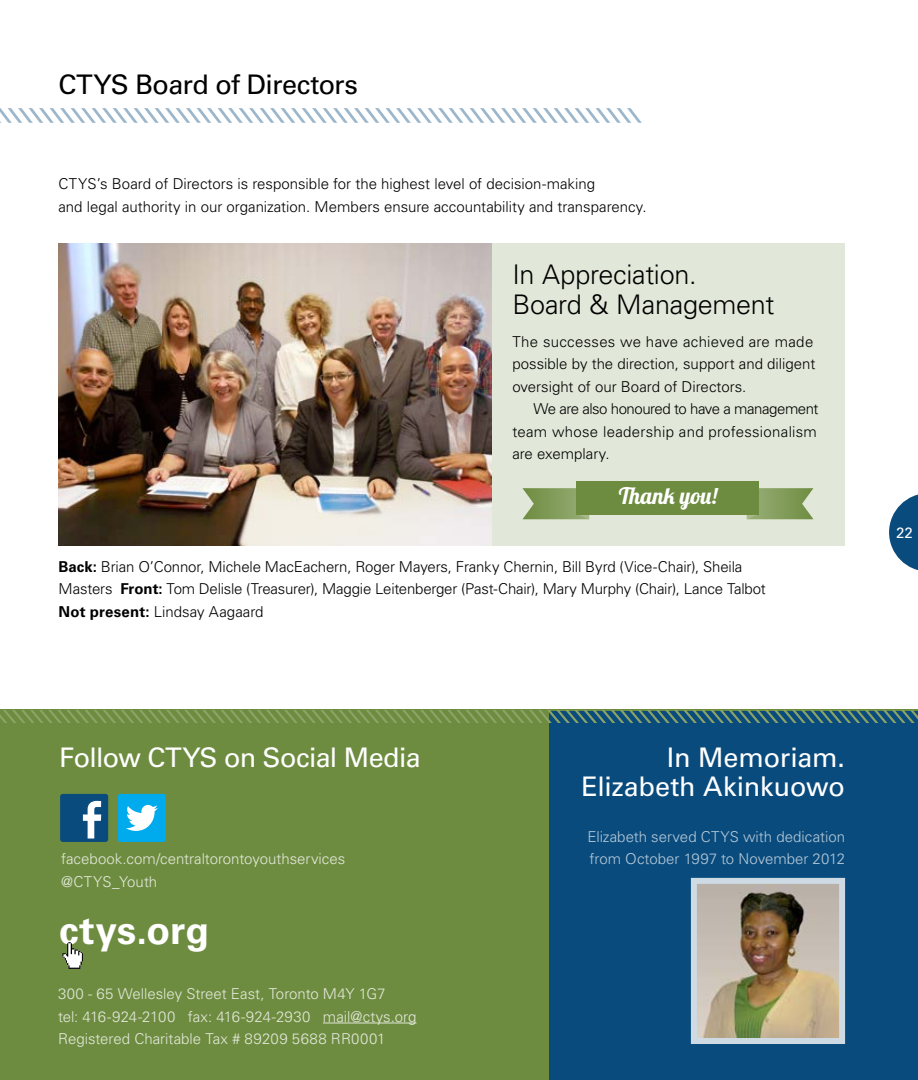
<style>
.page{position:relative;width:918px;height:1080px;background:#fff}
.page>*{position:absolute;margin:0;border:0;box-sizing:border-box;transform-origin:0 0}
.t1{font:700 39px "Univers LT Std";color:#fff}
.t2{font:27px/28.5px "Univers LT Std";letter-spacing:-.01em;color:#fff;text-align:right}
.t3{font:300 27px/30px "Univers LT Std";letter-spacing:-.01em;color:#000}
.t4{font:27px "Univers LT Std";letter-spacing:-.02em;color:#000}
.t5{font:22.8px "Lobster 1.4";color:#fff}
.t6{font:300 15px/22.5px "Univers LT Std";color:#000}
.t7{font:300 15px/22.5px "Univers LT Std";color:#e2e8d9}
.t8{font:300 15px/22.5px "Univers LT Std";color:#b5c9d8}
.t9{font:15px "Univers LT Std";color:#fff}
.s1{font-weight:700}
</style>
<div class="page">
<svg style="left:0;top:108px;width:642px;height:15px"></svg>
<div style="left:491px;top:243px;width:354px;height:302px;background:#e2e8d9"></div>
<div style="left:0;top:710px;width:918px;height:370px;background:#6e8c40"></div>
<div style="left:549px;top:712px;width:369px;height:368px;background:#094b7d"></div>
<hr style="left:323px;top:1023px;width:93px;height:1px;background:#e2e8d9">
<svg style="left:0;top:711px;width:918px;height:11px"></svg>
<div style="left:60px;top:794px;width:48px;height:48px;background:#094b7d;border-radius:3px"></div>
<svg style="left:83px;top:801px;width:18px;height:38px"></svg>
<svg style="left:118px;top:794px;width:48px;height:48px;background:#37bcef"></svg>
<svg style="left:62px;top:942px;width:21px;height:27px"></svg>
<img style="left:690px;top:877px;width:156px;height:167px">
<svg style="left:747px;top:488px;width:66px;height:31px;background:#8ca467"></svg>
<svg style="left:523px;top:488px;width:66px;height:31px;background:#8aa366"></svg>
<div style="left:577px;top:481px;width:182px;height:33px;background:#6e8c40"></div>
<img style="left:58px;top:243px;width:433px;height:302px">
<svg style="left:889px;top:494px;width:29px;height:76px"></svg>
<h2 class="t4" style="left:58px;top:68px;width:301px">CTYS Board of Directors</h2>
<p class="t6" style="left:58px;top:172px;width:590px">CTYS’s Board of Directors is responsible for the highest level of decision-making<br>and legal authority in our organization. Members ensure accountability and transparency.</p>
<h2 class="t3" style="left:512px;top:259px;width:263px">In Appreciation.<br>Board &amp; Management</h2>
<p class="t6" style="left:512px;top:330px;width:304px">The successes we have achieved are made possible by the direction, support and diligent oversight of our Board of Directors.</p>
<p class="t6" style="left:512px;top:397px;width:308px;text-align:justify;text-indent:21px">We are also honoured to have a management team whose leadership and professionalism are exemplary.</p>
<h3 class="t5" style="left:619px;top:481px;width:100px">Thank you!</h3>
<p class="t6" style="left:58px;top:555px;width:709px"><span class="s1">Back:</span> Brian O’Connor, Michele MacEachern, Roger Mayers, Franky Chernin, Bill Byrd (Vice-Chair), Sheila<br>Masters <span class="s1">Front:</span> Tom Delisle (Treasurer), Maggie Leitenberger (Past-Chair), Mary Murphy (Chair), Lance Talbot<br><span class="s1">Not present:</span> Lindsay Aagaard</p>
<h2 class="t2" style="left:59px;top:743px;width:363px">Follow CTYS on Social Media</h2>
<p class="t7" style="left:61px;top:847px;width:286px">facebook.com/centraltorontoyouthservices @CTYS_Youth</p>
<h1 class="t1" style="left:59px;top:908px;width:152px">ctys.org</h1>
<p class="t7" style="left:58px;top:982px;width:360px">300 - 65 Wellesley Street East, Toronto M4Y 1G7<br>tel: 416-924-2100 fax: 416-924-2930 mail@ctys.org<br>Registered Charitable Tax # 89209 5688 RR0001</p>
<h2 class="t2" style="left:582px;top:743px;width:265px">In Memoriam.<br>Elizabeth Akinkuowo</h2>
<p class="t8" style="left:587px;top:825px;width:259px">Elizabeth served CTYS with dedication from October 1997 to November 2012</p>
<p class="t9" style="left:896px;top:524px;width:18px">22</p>
</div>
